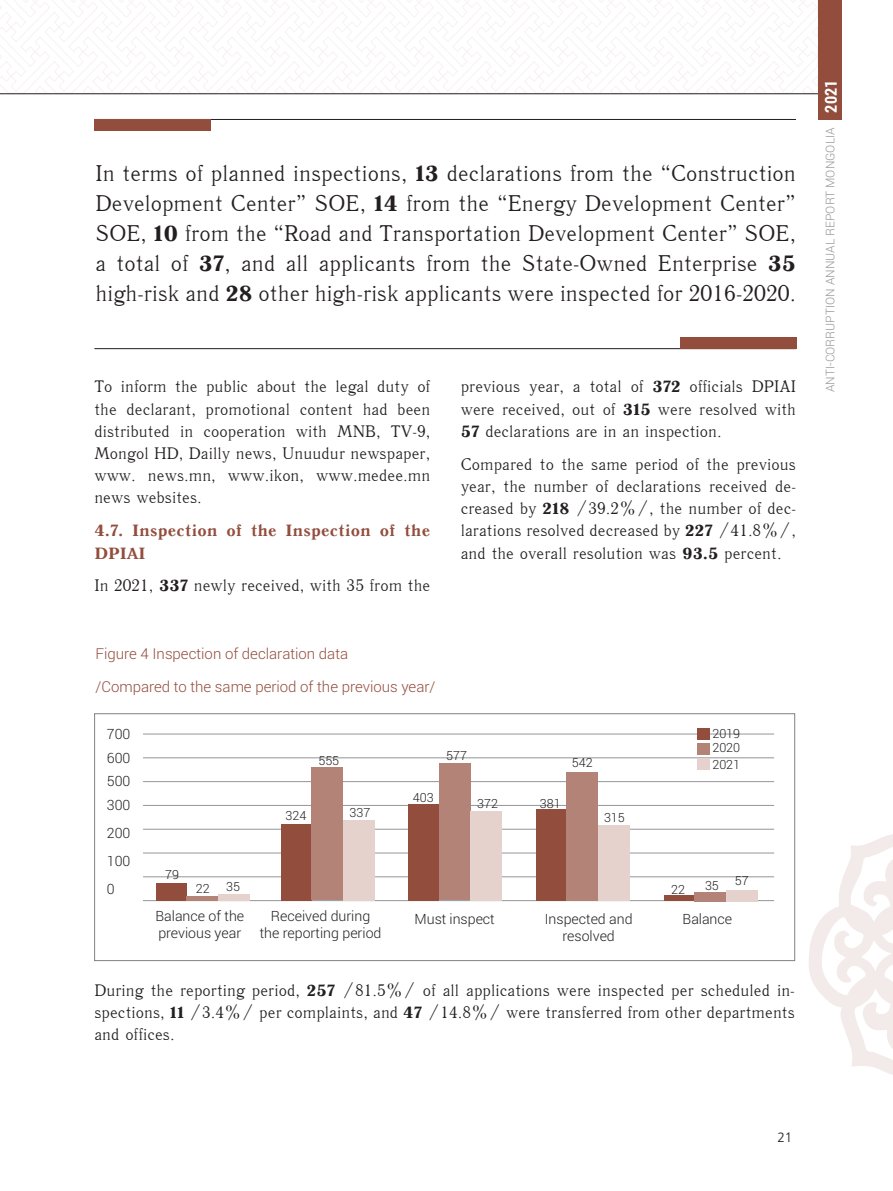
<style>
.page{position:relative;width:893px;height:1191px;background:#fff}
.page>*{position:absolute;margin:0;border:0;box-sizing:border-box;transform-origin:0 0}
.t1{font:22.5px/30px "MAK Antiqua";color:#231f20;text-align:justify}
.t2{font:16.5px/22.2px "MAK Antiqua";color:#231f20;text-align:justify}
.t3{font:700 16.5px/22.2px "MAK Antiqua";color:#924d3d}
.t4{font:300 15px "Roboto";color:#924d3d}
.t5{font:300 14.1px/23.7px "Roboto";color:#231f20;text-align:justify}
.t6{font:300 13.5px "MAK Foreigner";color:#231f20}
.t7{font:300 12.6px/14.7px "Roboto";color:#231f20}
.t8{font:300 12px "Roboto";color:#939598}
.s1{font-weight:700}
.s2{font-family:"Roboto Condensed";font-weight:700;font-size:16.5px;color:#fff}
</style>
<div class="page">
<svg style="left:0;top:0;width:818px;height:93px"></svg>
<svg style="left:0;top:93px;width:818px;height:257px"></svg>
<div style="left:818px;top:0;width:23px;height:119px;background:#924d3d"></div>
<svg style="left:809px;top:834px;width:84px;height:241px"></svg>
<hr style="left:143px;top:734px;width:631px;height:1px;background:#939598">
<hr style="left:143px;top:757px;width:631px;height:1px;background:#939598">
<hr style="left:143px;top:781px;width:631px;height:1px;background:#939598">
<hr style="left:143px;top:805px;width:631px;height:1px;background:#939598">
<hr style="left:143px;top:829px;width:631px;height:1px;background:#939598">
<hr style="left:143px;top:852px;width:631px;height:1px;background:#939598">
<hr style="left:143px;top:876px;width:631px;height:1px;background:#939598">
<hr style="left:143px;top:900px;width:631px;height:1px;background:#939598">
<div style="left:156px;top:883px;width:30px;height:17px;background:#924d3d"></div>
<div style="left:664px;top:895px;width:30px;height:6px;background:#924d3d"></div>
<hr style="left:186px;top:896px;width:32px;height:4px;background:#b38378">
<div style="left:694px;top:891px;width:32px;height:10px;background:#b38378"></div>
<div style="left:218px;top:894px;width:31px;height:6px;background:#e5d2cd"></div>
<div style="left:726px;top:889px;width:31px;height:12px;background:#e5d2cd"></div>
<div style="left:697px;top:728px;width:12px;height:12px;background:#924d3d"></div>
<div style="left:697px;top:743px;width:12px;height:11px;background:#b38378"></div>
<div style="left:697px;top:758px;width:12px;height:12px;background:#e5d2cd"></div>
<div style="left:94px;top:713px;width:701px;height:247px;border:1px solid #808285"></div>
<div style="left:281px;top:823px;width:30px;height:77px;background:#924d3d"></div>
<div style="left:311px;top:767px;width:32px;height:133px;background:#b38378"></div>
<div style="left:343px;top:820px;width:31px;height:80px;background:#e5d2cd"></div>
<div style="left:409px;top:803px;width:30px;height:97px;background:#924d3d"></div>
<div style="left:439px;top:763px;width:31px;height:137px;background:#b38378"></div>
<div style="left:470px;top:811px;width:32px;height:89px;background:#e5d2cd"></div>
<div style="left:536px;top:809px;width:30px;height:91px;background:#924d3d"></div>
<div style="left:566px;top:772px;width:32px;height:128px;background:#b38378"></div>
<div style="left:598px;top:825px;width:32px;height:75px;background:#e5d2cd"></div>
<hr style="left:94px;top:119px;width:702px;height:1px;background:#231f20">
<hr style="left:94px;top:348px;width:702px;height:1px;background:#231f20">
<div style="left:94px;top:120px;width:116px;height:11px;background:#924d3d"></div>
<div style="left:680px;top:337px;width:116px;height:11px;background:#924d3d"></div>
<p class="t1" style="left:96px;top:159px;width:702px">In terms of planned inspections, <span class="s1">13</span> declarations from the “Construction Development Center” SOE, <span class="s1">14</span> from the “Energy Development Center” SOE, <span class="s1">10</span> from the “Road and Transportation Development Center” SOE, a total of <span class="s1">37</span>, and all applicants from the State-Owned Enterprise <span class="s1">35 </span>high-risk and <span class="s1">28</span> other high-risk applicants were inspected for 2016-2020.</p>
<p class="t2" style="left:94px;top:376px;width:337px">To inform the public about the legal duty of the declarant, promotional content had been distributed in cooperation with MNB, TV-9, Mongol HD, Dailly news, Unuudur newspaper, www. news.mn, www.ikon, www.medee.mn news websites.</p>
<p class="t3" style="left:94px;top:520px;width:337px">4.7. Inspection of the Inspection of the<br>DPIAI</p>
<p class="t2" style="left:94px;top:575px;width:337px">In 2021, <span class="s1">337</span> newly received, with 35 from the</p>
<p class="t2" style="left:461px;top:376px;width:337px">previous year, a total of <span class="s1">372</span> officials DPIAI were received, out of <span class="s1">315</span> were resolved with <span class="s1">57</span> declarations are in an inspection.</p>
<p class="t2" style="left:461px;top:453px;width:337px">Compared to the same period of the previous year, the number of declarations received de&shy;creased by <span class="s1">218</span> /39.2%/, the number of dec&shy;larations resolved decreased by <span class="s1">227</span> /41.8%/, and the overall resolution was <span class="s1">93.5</span> percent.</p>
<p class="t4" style="left:96px;top:643px;width:254px">Figure 4 Inspection of declaration data</p>
<p class="t4" style="left:96px;top:676px;width:341px">/Compared to the same period of the previous year/</p>
<p class="t5" style="left:107px;top:721px;width:25px">700<br>600<br>500<br>300</p>
<p class="t5" style="left:107px;top:818px;width:25px;line-height:28px">200<br>100<br>0</p>
<p class="t7" style="left:165px;top:867px;width:15px">79</p>
<p class="t7" style="left:196px;top:880px;width:15px">22</p>
<p class="t7" style="left:226px;top:878px;width:15px">35</p>
<p class="t7" style="left:318px;top:752px;width:22px">555</p>
<p class="t7" style="left:286px;top:808px;width:22px">324</p>
<p class="t7" style="left:349px;top:804px;width:22px">337</p>
<p class="t7" style="left:413px;top:789px;width:22px">403</p>
<p class="t7" style="left:446px;top:747px;width:22px">577</p>
<p class="t7" style="left:477px;top:796px;width:22px">372</p>
<p class="t7" style="left:540px;top:795px;width:22px">381</p>
<p class="t7" style="left:572px;top:755px;width:22px">542</p>
<p class="t7" style="left:604px;top:809px;width:22px">315</p>
<p class="t7" style="left:712px;top:725px;width:29px">2019<br>2020</p>
<p class="t7" style="left:712px;top:756px;width:29px">2021</p>
<p class="t7" style="left:671px;top:882px;width:15px">22</p>
<p class="t7" style="left:705px;top:877px;width:15px">35</p>
<p class="t7" style="left:735px;top:872px;width:15px">57</p>
<p class="t5" style="left:155px;top:907px;width:90px;line-height:17px">Balance of the previous year</p>
<p class="t5" style="left:260px;top:907px;width:123px;line-height:17px;text-align:center">Received during the reporting period</p>
<p class="t5" style="left:545px;top:910px;width:89px;line-height:17px;text-align:center">Inspected and resolved</p>
<p class="t5" style="left:683px;top:907px;width:51px">Balance</p>
<p class="t5" style="left:414px;top:907px;width:82px">Must inspect</p>
<p class="t2" style="left:94px;top:979px;width:702px">During the reporting period, <span class="s1">257</span> /81.5%/ of all applications were inspected per scheduled in&shy;spections, <span class="s1">11</span> /3.4%/ per complaints, and <span class="s1">47</span> /14.8%/ were transferred from other departments and offices.</p>
<p class="t8" style="left:822px;top:392px;width:314px;rotate:-90deg">ANTI-СORRUPTION ANNUAL REPORT MONGOLIA <span class="s2">2021</span></p>
<p class="t6" style="left:777px;top:1130px;width:17px">21</p>
</div>
